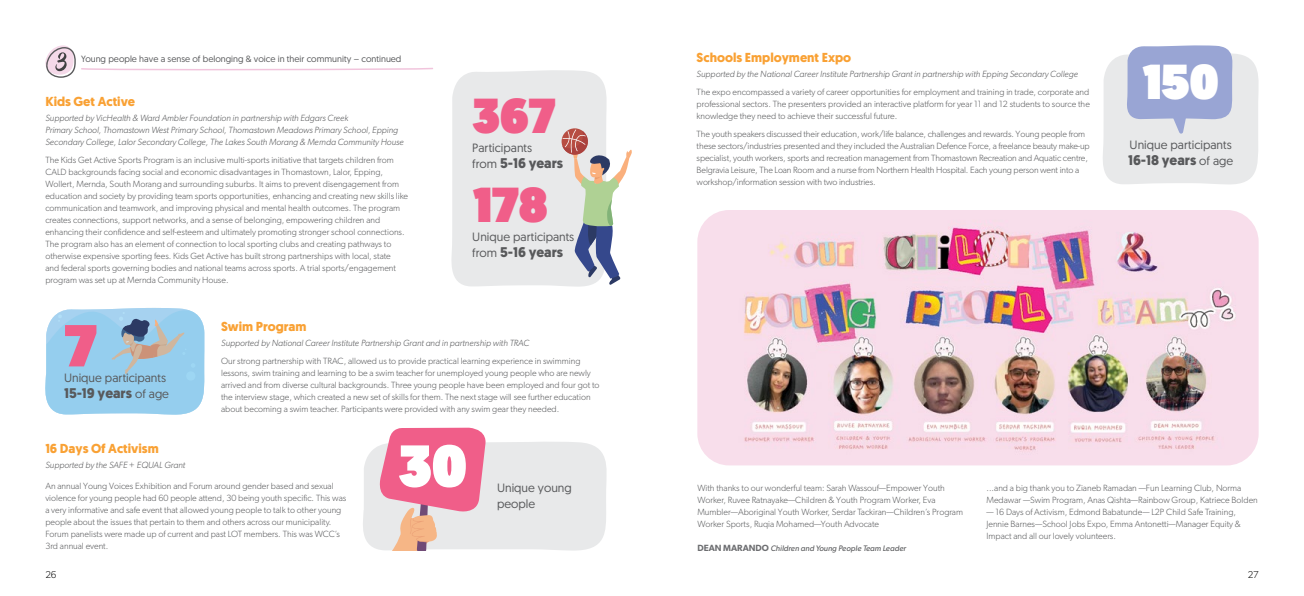
<style>
.page{position:relative;width:1304px;height:596px;background:#fff}
.page>*{position:absolute;margin:0;border:0;box-sizing:border-box;transform-origin:0 0}
.t1{font:900 59px "Geomanist";color:#fff}
.t2{font:900 59px "Geomanist";color:#f05e89}
.t3{font:900 49px/88.4px "Geomanist";color:#f05e89}
.t4{font:900 49px "Geomanist";color:#fff}
.t5{font:700 14px "Geomanist";color:#58595b}
.t6{font:700 13px "Geomanist";color:#f9a134}
.t7{font:12px/16px "Geomanist";color:#58595b}
.t8{font:300 10px "Gibson";color:#000}
.t9{font:300 9px/12px "Gibson";color:#58595b}
.t10{font:italic 300 9px/12px "Gibson";color:#58595b}
.t11{font:9px "Geomanist";color:#58595b}
.t12{font:italic 8px "Gibson";color:#58595b}
.s1{font-weight:400;font-size:12px}
.s2{font-weight:600;font-style:normal;font-size:9px;color:#6d6e71}
</style>
<div class="page">
<div style="left:451px;top:70px;width:156px;height:217px;background:#e8e9ea"></div>
<img style="left:697px;top:210px;width:562px;height:255px">
<svg style="left:45px;top:45px;width:388px;height:33px"></svg>
<svg style="left:45px;top:307px;width:160px;height:108px;background:#9ecce7"></svg>
<svg style="left:1103px;top:45px;width:156px;height:140px;background:#ced2e3"></svg>
<svg style="left:363px;top:427px;width:244px;height:123px;background:#ecc5cf"></svg>
<svg style="left:561px;top:128px;width:27px;height:27px"></svg>
<svg style="left:562px;top:129px;width:70px;height:156px"></svg>
<p class="t11" style="left:81px;top:53px;width:322px">Young people have a sense of belonging &amp; voice in their community – continued</p>
<h3 class="t6" style="left:45px;top:94px;width:91px">Kids Get Active</h3>
<p class="t10" style="left:45px;top:112px;width:360px">Supported by VicHealth &amp; Ward Ambler Foundation in partnership with Edgars Creek<br>Primary School, Thomastown West Primary School, Thomastown Meadows Primary School, Epping<br>Secondary College, Lalor Secondary College, The Lakes South Morang &amp; Mernda Community House</p>
<p class="t9" style="left:45px;top:153px;width:364px">The Kids Get Active Sports Program is an inclusive multi-sports initiative that targets children from CALD backgrounds facing social and economic disadvantages in Thomastown, Lalor, Epping, Wollert, Mernda, South Morang and surrounding suburbs. It aims to prevent disengagement from education and society by providing team sports opportunities, enhancing and creating new skills like communication and teamwork, and improving physical and mental health outcomes. The program creates connections, support networks, and a sense of belonging, empowering children and enhancing their confidence and self-esteem and ultimately promoting stronger school connections.<br>The program also has an element of connection to local sporting clubs and creating pathways to otherwise expensive sporting fees. Kids Get Active has built strong partnerships with local, state<br>and federal sports governing bodies and national teams across sports. A trial sports/engagement program was set up at Mernda Community House.</p>
<h2 class="t3" style="left:472px;top:73px;width:85px">367<br>178</h2>
<h3 class="t7" style="left:472px;top:139px;width:61px">Participants</h3>
<h3 class="t5" style="left:472px;top:154px;width:92px"><span class="s1">from</span> 5-16 years</h3>
<h3 class="t7" style="left:472px;top:228px;width:104px">Unique participants</h3>
<h3 class="t5" style="left:472px;top:243px;width:92px"><span class="s1">from</span> 5-16 years</h3>
<h1 class="t2" style="left:65px;top:307px;width:34px">7</h1>
<h3 class="t7" style="left:64px;top:369px;width:104px">Unique participants</h3>
<h3 class="t5" style="left:64px;top:385px;width:107px">15-19 years <span class="s1">of age</span></h3>
<h3 class="t6" style="left:221px;top:319px;width:87px">Swim Program</h3>
<p class="t10" style="left:221px;top:337px;width:310px">Supported by National Career Institute Partnership Grant and in partnership with TRAC</p>
<p class="t9" style="left:221px;top:354px;width:380px">Our strong partnership with TRAC, allowed us to provide practical learning experience in swimming lessons, swim training and learning to be a swim teacher for unemployed young people who are newly arrived and from diverse cultural backgrounds. Three young people have been employed and four got to the interview stage, which created a new set of skills for them. The next stage will see further education about becoming a swim teacher. Participants were provided with any swim gear they needed.</p>
<h3 class="t6" style="left:45px;top:440px;width:115px">16 Days Of Activism</h3>
<p class="t10" style="left:45px;top:458px;width:141px">Supported by the SAFE + EQUAL Grant</p>
<p class="t9" style="left:45px;top:479px;width:303px">An annual Young Voices Exhibition and Forum around gender based and sexual violence for young people had 60 people attend, 30 being youth specific. This was a very informative and safe event that allowed young people to talk to other young people about the issues that pertain to them and others across our municipality.<br>Forum panelists were made up of current and past LOT members. This was WCC’s 3rd annual event.</p>
<h1 class="t1" style="left:398px;top:427px;width:70px">30</h1>
<h3 class="t7" style="left:497px;top:479px;width:76px">Unique young people</h3>
<h3 class="t6" style="left:697px;top:50px;width:156px">Schools Employment Expo</h3>
<p class="t10" style="left:697px;top:68px;width:383px">Supported by the National Career Institute Partnership Grant in partnership with Epping Secondary College</p>
<p class="t9" style="left:697px;top:85px;width:395px;text-align:justify">The expo encompassed a variety of career opportunities for employment and training in trade, corporate and professional sectors. The presenters provided an interactive platform for year 11 and 12 students to source the knowledge they need to achieve their successful future.</p>
<p class="t9" style="left:697px;top:127px;width:395px">The youth speakers discussed their education, work/life balance, challenges and rewards. Young people from these sectors/industries presented and they included the Australian Defence Force, a freelance beauty make-up specialist, youth workers, sports and recreation management from Thomastown Recreation and Aquatic centre, Belgravia Leisure, The Loan Room and a nurse from Northern Health Hospital. Each young person went into a workshop/information session with two industries.</p>
<h3 class="t7" style="left:1130px;top:136px;width:104px">Unique participants</h3>
<h2 class="t4" style="left:1142px;top:50px;width:79px">150</h2>
<h3 class="t5" style="left:1128px;top:152px;width:107px">16-18 years <span class="s1">of age</span></h3>
<p class="t9" style="left:697px;top:481px;width:267px">With thanks to our wonderful team: Sarah Wassouf—Empower Youth Worker, Ruvee Ratnayake—Children &amp; Youth Program Worker, Eva Mumbler—Aboriginal Youth Worker, Serdar Tackiran—Children’s Program Worker Sports, Ruqia Mohamed—Youth Advocate</p>
<p class="t12" style="left:697px;top:542px;width:210px"><span class="s2">DEAN MARANDO</span> Children and Young People Team Leader</p>
<p class="t9" style="left:986px;top:481px;width:273px">...and a big thank you to Zianeb Ramadan —Fun Learning Club, Norma<br>Medawar —Swim Program, Anas Qishta—Rainbow Group, Katriece Bolden</p>
<p class="t9" style="left:986px;top:505px;width:256px">— 16 Days of Activism, Edmond Babatunde— L2P Child Safe Training,<br>Jennie Barnes—School Jobs Expo, Emma Antonetti—Manager Equity &amp;<br>Impact and all our lovely volunteers.</p>
<p class="t8" style="left:45px;top:568px;width:13px">26</p>
<p class="t8" style="left:1248px;top:568px;width:12px">27</p>
</div>
